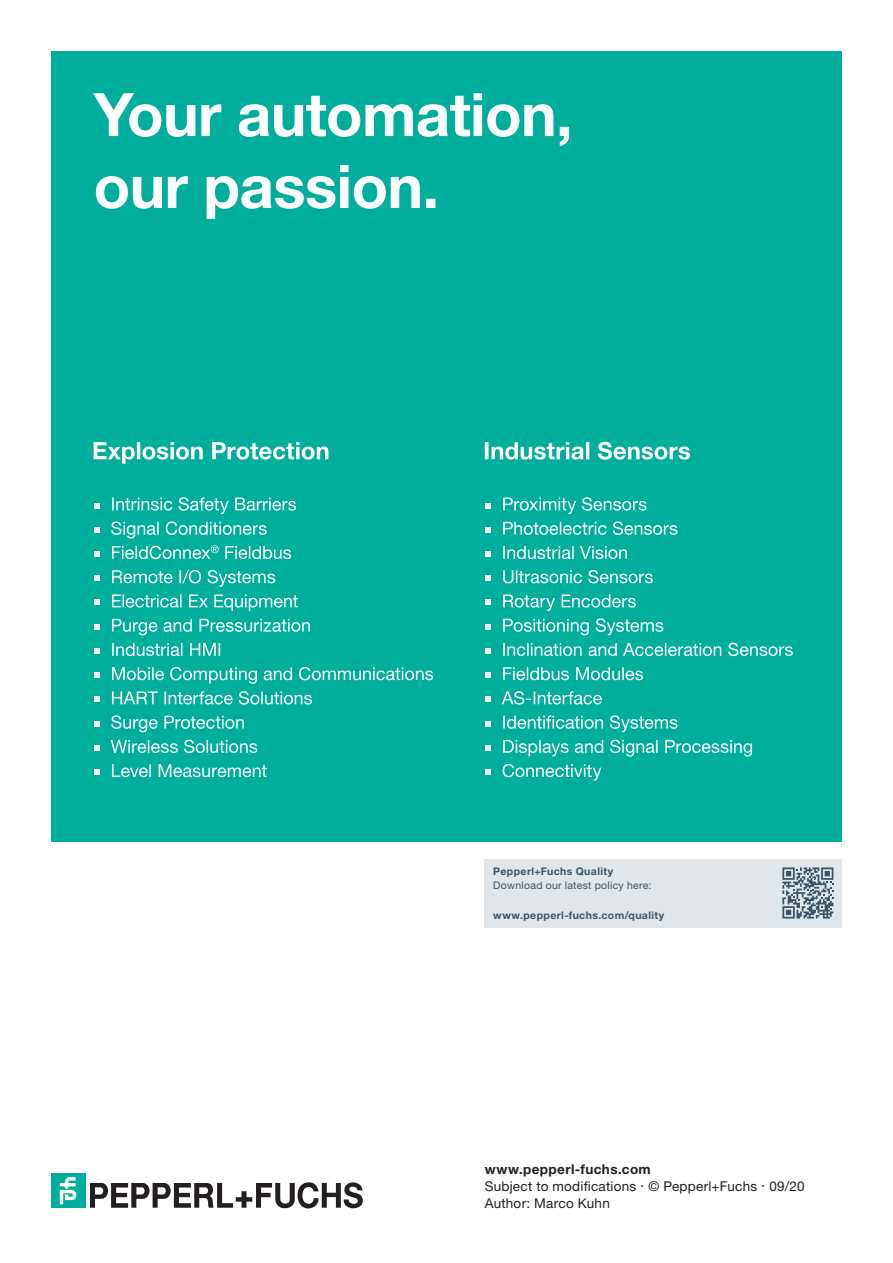
<style>
.page{position:relative;width:893px;height:1263px;background:#fff}
.page>*{position:absolute;margin:0;border:0;box-sizing:border-box;transform-origin:0 0}
.t1{font:13.5px/17px "Helvetica Neue LTW1 G";letter-spacing:.02em;color:#231f20}
.t2{font:700 10.5px "Helvetica Neue LTW1 G";letter-spacing:.04em;color:#3b5566}
.t3{font:10.5px "Helvetica Neue LTW1 G";letter-spacing:.025em;color:#3b5566}
.s1{font-weight:700}
.s2{font-size:15px}
</style>
<div class="page">
<div style="left:51px;top:51px;width:791px;height:791px;background:#00ae9d"></div>
<svg style="left:96px;top:165px;width:339px;height:54px"></svg>
<svg style="left:93px;top:93px;width:476px;height:53px"></svg>
<svg style="left:94px;top:442px;width:234px;height:22px"></svg>
<svg style="left:485px;top:442px;width:205px;height:18px"></svg>
<svg style="left:503px;top:764px;width:98px;height:17px"></svg>
<svg style="left:503px;top:740px;width:249px;height:16px"></svg>
<svg style="left:503px;top:715px;width:174px;height:17px"></svg>
<svg style="left:502px;top:691px;width:100px;height:14px"></svg>
<svg style="left:503px;top:667px;width:140px;height:13px"></svg>
<svg style="left:503px;top:643px;width:290px;height:13px"></svg>
<svg style="left:503px;top:618px;width:160px;height:17px"></svg>
<svg style="left:503px;top:594px;width:133px;height:17px"></svg>
<svg style="left:503px;top:570px;width:150px;height:13px"></svg>
<svg style="left:503px;top:546px;width:124px;height:13px"></svg>
<svg style="left:503px;top:521px;width:174px;height:14px"></svg>
<svg style="left:503px;top:497px;width:143px;height:17px"></svg>
<svg style="left:485px;top:503px;width:6px;height:5px"></svg>
<svg style="left:485px;top:527px;width:6px;height:6px"></svg>
<svg style="left:485px;top:551px;width:6px;height:6px"></svg>
<svg style="left:485px;top:575px;width:6px;height:6px"></svg>
<svg style="left:485px;top:599px;width:6px;height:6px"></svg>
<svg style="left:485px;top:624px;width:6px;height:6px"></svg>
<svg style="left:485px;top:648px;width:6px;height:6px"></svg>
<svg style="left:485px;top:672px;width:6px;height:6px"></svg>
<svg style="left:485px;top:696px;width:6px;height:6px"></svg>
<svg style="left:485px;top:721px;width:6px;height:6px"></svg>
<svg style="left:485px;top:745px;width:6px;height:6px"></svg>
<svg style="left:485px;top:769px;width:6px;height:6px"></svg>
<svg style="left:112px;top:764px;width:155px;height:13px"></svg>
<svg style="left:111px;top:740px;width:146px;height:13px"></svg>
<svg style="left:111px;top:715px;width:133px;height:17px"></svg>
<svg style="left:112px;top:691px;width:200px;height:14px"></svg>
<svg style="left:112px;top:667px;width:321px;height:17px"></svg>
<svg style="left:112px;top:643px;width:108px;height:13px"></svg>
<svg style="left:112px;top:619px;width:198px;height:16px"></svg>
<svg style="left:112px;top:594px;width:186px;height:17px"></svg>
<svg style="left:112px;top:570px;width:163px;height:17px"></svg>
<svg style="left:112px;top:545px;width:179px;height:14px"></svg>
<svg style="left:111px;top:521px;width:156px;height:17px"></svg>
<svg style="left:112px;top:497px;width:184px;height:17px"></svg>
<svg style="left:94px;top:503px;width:5px;height:5px"></svg>
<svg style="left:94px;top:527px;width:5px;height:6px"></svg>
<svg style="left:94px;top:551px;width:5px;height:6px"></svg>
<svg style="left:94px;top:575px;width:5px;height:6px"></svg>
<svg style="left:94px;top:599px;width:5px;height:6px"></svg>
<svg style="left:94px;top:624px;width:5px;height:6px"></svg>
<svg style="left:94px;top:648px;width:5px;height:6px"></svg>
<svg style="left:94px;top:672px;width:5px;height:6px"></svg>
<svg style="left:94px;top:696px;width:5px;height:6px"></svg>
<svg style="left:94px;top:721px;width:5px;height:6px"></svg>
<svg style="left:94px;top:745px;width:5px;height:6px"></svg>
<svg style="left:94px;top:769px;width:5px;height:6px"></svg>
<div style="left:485px;top:859px;width:357px;height:68px;background:#e1e6ea"></div>
<svg style="left:782px;top:867px;width:51px;height:51px"></svg>
<svg style="left:90px;top:1182px;width:273px;height:26px"></svg>
<div style="left:51px;top:1174px;width:34px;height:34px;background:#00ae9d"></div>
<svg style="left:60px;top:1177px;width:16px;height:27px"></svg>
<p class="t2" style="left:493px;top:865px;width:122px">Pepperl+Fuchs Quality</p>
<p class="t3" style="left:493px;top:878px;width:160px">Download our latest policy here:</p>
<p class="t2" style="left:493px;top:908px;width:173px">www.pepperl-fuchs.com/quality</p>
<p class="t1" style="left:485px;top:1160px;width:321px"><span class="s1">www.pepperl-fuchs.com<br></span>Subject to modifications <span class="s2">·</span> © Pepperl+Fuchs <span class="s2">·</span> 09/20<br>Author: Marco Kuhn</p>
</div>
